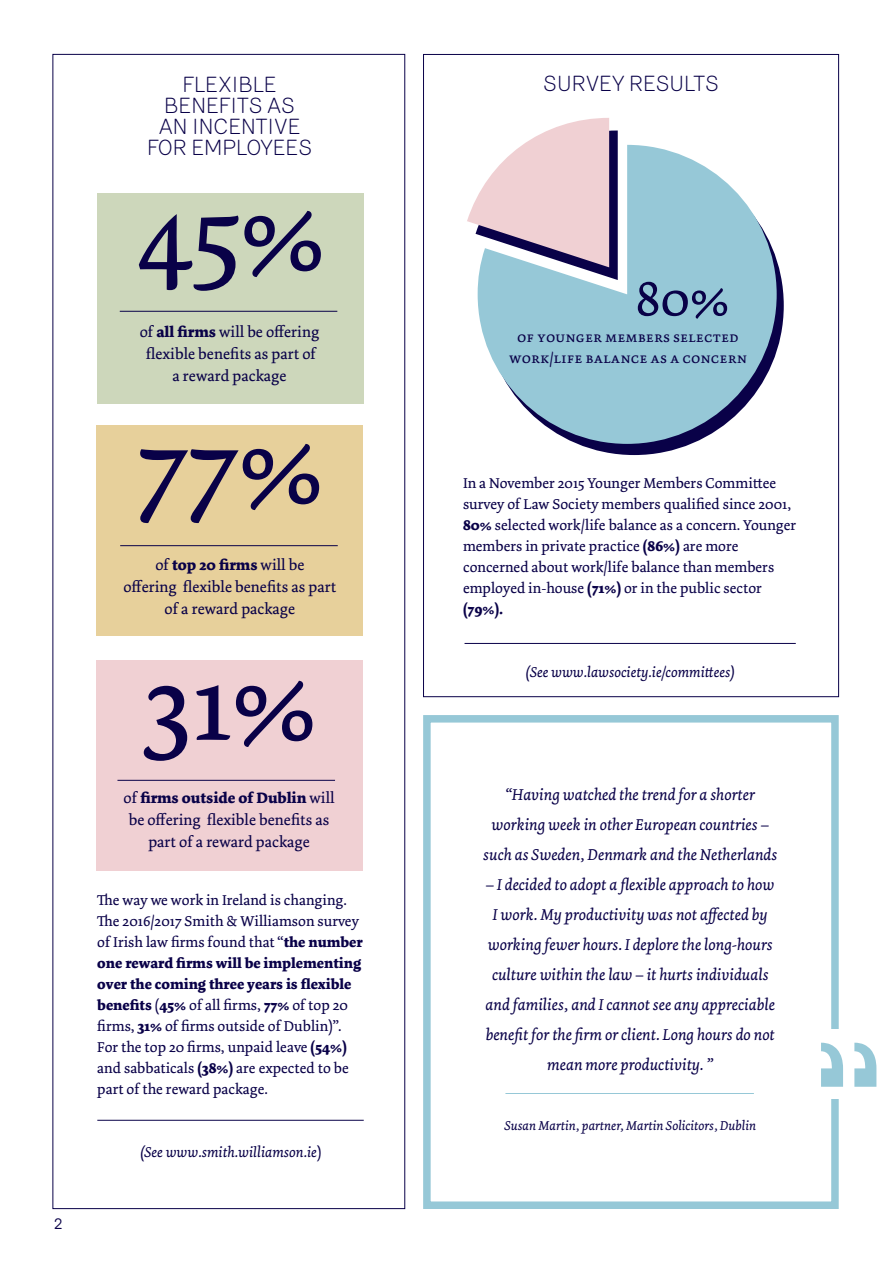
<style>
.page{position:relative;width:893px;height:1263px;background:#fff}
.page>*{position:absolute;margin:0;border:0;box-sizing:border-box;transform-origin:0 0}
.t1{font:113.55px "Dolly Pro";color:#090148}
.t2{font:52.2px "Dolly Pro";color:#090148}
.t3{font:300 21px/21px "Merkury";color:#090148;text-align:center}
.t4{font:italic 16.5px/30px "Dolly Pro";color:#090148;text-align:center}
.t5{font:15.75px/22px "Dolly Pro";color:#090148;text-align:center}
.t6{font:15px/21px "Dolly Pro";color:#090148}
.t7{font:italic 15px "Dolly Pro";color:#090148}
.t8{font:15px/21px "Dolly Pro Regular Small Caps";color:#090148;text-align:center}
.t9{font:15px "Merkury";color:#090148}
.t10{font:italic 13.5px "Dolly Pro";color:#090148}
.s1{font-weight:700}
.s2{font-family:"Dolly Pro Regular Small Caps";font-style:normal}
</style>
<div class="page">
<div style="left:97px;top:193px;width:267px;height:210px;background:#cdd7bb"></div>
<hr style="left:120px;top:311px;width:217px;height:1px;background:#090148">
<div style="left:97px;top:425px;width:266px;height:211px;background:#e7d09b"></div>
<hr style="left:120px;top:545px;width:218px;height:1px;background:#090148">
<div style="left:97px;top:660px;width:266px;height:210px;background:#f0d0d3"></div>
<hr style="left:117px;top:780px;width:218px;height:1px;background:#090148">
<svg style="left:578px;top:261px;width:206px;height:194px"></svg>
<svg style="left:467px;top:118px;width:151px;height:117px"></svg>
<svg style="left:478px;top:145px;width:299px;height:299px;fill:#96c8d7"></svg>
<hr style="left:97px;top:1120px;width:267px;height:1px;background:#090148">
<hr style="left:505px;top:1093px;width:249px;height:1px;background:#96c8d7">
<div style="left:423px;top:715px;width:416px;height:494px;border:8px solid #96c8d7"></div>
<div style="left:810px;top:1029px;width:77px;height:69px;background:#fff"></div>
<svg style="left:821px;top:1043px;width:55px;height:44px"></svg>
<hr style="left:465px;top:643px;width:331px;height:1px;background:#090148">
<p class="t9" style="left:54px;top:1212px;width:10px">2</p>
<h3 class="t3" style="left:147px;top:72px;width:167px">FLEXIBLE<br>BENEFITS AS<br>AN INCENTIVE<br>FOR EMPLOYEES</h3>
<h3 class="t3" style="left:543px;top:72px;width:177px">SURVEY RESULTS</h3>
<h1 class="t1" style="left:136px;top:160px;width:191px">45%</h1>
<p class="t5" style="left:140px;top:321px;width:181px">of <span class="s1">all firms</span> will be offering flexible benefits as part of a reward package</p>
<h1 class="t1" style="left:138px;top:393px;width:187px">77%</h1>
<p class="t5" style="left:124px;top:554px;width:214px">of <span class="s1">top 20 firms</span> will be<br>offering flexible benefits as part of a reward package</p>
<h1 class="t1" style="left:144px;top:630px;width:174px">31%</h1>
<p class="t5" style="left:124px;top:787px;width:212px">of <span class="s1">firms outside of Dublin</span> will be offering flexible benefits as part of a reward package</p>
<p class="t6" style="left:97px;top:889px;width:267px">The way we work in Ireland is changing.<br>The 2016/2017 Smith &amp; Williamson survey of Irish law firms found that “<span class="s1">the number one reward firms will be implementing over the coming three years is flexible benefits</span> (<span class="s1">45%</span> of all firms, <span class="s1">77%</span> of top 20 firms, <span class="s1">31%</span> of firms outside of Dublin)”.<br>For the top 20 firms, unpaid leave <span class="s1">(54%) </span>and sabbaticals <span class="s1">(38%)</span> are expected to be part of the reward package.</p>
<p class="t7" style="left:140px;top:1142px;width:183px">(See www.smith.williamson.ie<span class="s2">)</span></p>
<h2 class="t2" style="left:636px;top:265px;width:95px">80%</h2>
<p class="t8" style="left:509px;top:327px;width:240px">of younger members selected work/life balance as a concern</p>
<p class="t6" style="left:463px;top:472px;width:335px">In a November 2015 Younger Members Committee survey of Law Society members qualified since 2001, <span class="s1">80%</span> selected work/life balance as a concern. Younger members in private practice <span class="s1">(86%)</span> are more concerned about work/life balance than members employed in-house <span class="s1">(71%)</span> or in the public sector <span class="s1">(79%).</span></p>
<p class="t7" style="left:525px;top:662px;width:212px">(See www.lawsociety.ie/committees)</p>
<p class="t4" style="left:483px;top:779px;width:295px">“Having watched the trend for a shorter working week in other European countries – such as Sweden, Denmark and the Netherlands</p>
<p class="t4" style="left:486px;top:869px;width:291px">– I decided to adopt a flexible approach to how I work. My productivity was not affected by working fewer hours. I deplore the long-hours culture within the law – it hurts individuals and families, and I cannot see any appreciable benefit for the firm or client. Long hours do not mean more productivity. ”</p>
<p class="t10" style="left:504px;top:1117px;width:253px">Susan Martin, partner, Martin Solicitors, Dublin</p>
</div>
